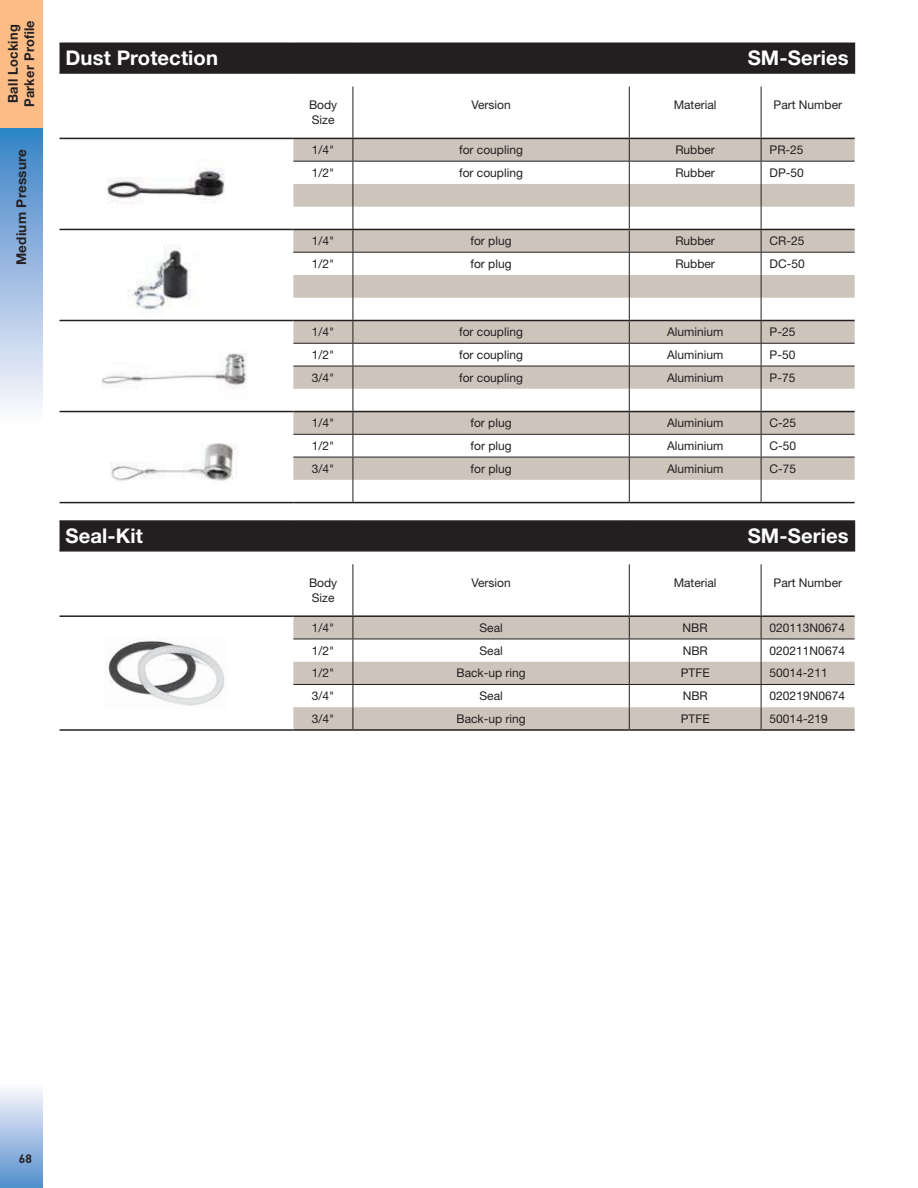
<style>
.page{position:relative;width:918px;height:1188px;background:#fff}
.page>*{position:absolute;margin:0;border:0;box-sizing:border-box;transform-origin:0 0}
.t1{font:700 20.25px "Helvetica Neue LT Std";letter-spacing:.005em;color:#fff}
.t2{font:700 13.5px/16.2px "Helvetica Neue LT Std";letter-spacing:.02em;color:#231f20;text-align:center;scale:.95 1}
.t3{font:700 13.5px "Helvetica Neue LT Std";letter-spacing:.02em;color:#231f20}
.t4{font:12px/15px "Helvetica Neue LT Std";color:#231f20}
.t5{font:700 12px "DINOT";color:#231f20}
</style>
<div class="page">
<div style="left:0;top:128px;width:43px;height:297px;background:linear-gradient(to bottom,#3780c6,#fffcff)"></div>
<div style="left:0;top:0;width:43px;height:128px;background:#fcbc86"></div>
<div style="left:0;top:1082px;width:43px;height:106px;background:linear-gradient(to bottom,#fffcff,#548ecd)"></div>
<svg style="left:60px;top:87px;width:795px;height:415px"></svg>
<hr style="left:60px;top:72px;width:233px;height:2px;background:#231f20">
<hr style="left:293px;top:72px;width:60px;height:2px;background:#231f20">
<hr style="left:353px;top:72px;width:502px;height:2px;background:#231f20">
<hr style="left:60px;top:229px;width:233px;height:1px;background:#231f20">
<hr style="left:60px;top:320px;width:233px;height:1px;background:#231f20">
<hr style="left:60px;top:411px;width:233px;height:1px;background:#231f20">
<div style="left:60px;top:43px;width:795px;height:30px;background:#231f20"></div>
<hr style="left:60px;top:502px;width:233px;height:1px;background:#231f20">
<hr style="left:60px;top:138px;width:233px;height:1px;background:#231f20">
<hr style="left:353px;top:87px;width:1px;height:51px;background:#231f20">
<hr style="left:629px;top:87px;width:1px;height:51px;background:#231f20">
<hr style="left:761px;top:87px;width:1px;height:51px;background:#231f20">
<hr style="left:293px;top:502px;width:60px;height:1px;background:#231f20">
<hr style="left:353px;top:502px;width:276px;height:1px;background:#231f20">
<hr style="left:629px;top:502px;width:132px;height:1px;background:#231f20">
<svg style="left:293px;top:138px;width:562px;height:364px"></svg>
<hr style="left:761px;top:502px;width:94px;height:1px;background:#231f20">
<svg style="left:108px;top:564px;width:653px;height:142px"></svg>
<hr style="left:60px;top:520px;width:233px;height:2px;background:#231f20">
<hr style="left:293px;top:520px;width:60px;height:2px;background:#231f20">
<hr style="left:353px;top:520px;width:408px;height:2px;background:#231f20">
<hr style="left:761px;top:520px;width:94px;height:2px;background:#231f20">
<div style="left:60px;top:521px;width:795px;height:31px;background:#231f20"></div>
<hr style="left:60px;top:729px;width:233px;height:2px;background:#231f20">
<hr style="left:60px;top:615px;width:233px;height:2px;background:#231f20">
<hr style="left:353px;top:564px;width:1px;height:51px;background:#231f20">
<hr style="left:629px;top:564px;width:1px;height:51px;background:#231f20">
<hr style="left:761px;top:564px;width:1px;height:51px;background:#231f20">
<hr style="left:293px;top:615px;width:60px;height:2px;background:#231f20">
<hr style="left:353px;top:615px;width:276px;height:2px;background:#231f20">
<hr style="left:629px;top:615px;width:132px;height:2px;background:#231f20">
<hr style="left:761px;top:615px;width:94px;height:2px;background:#231f20">
<hr style="left:293px;top:729px;width:60px;height:2px;background:#231f20">
<hr style="left:353px;top:729px;width:276px;height:2px;background:#231f20">
<hr style="left:629px;top:729px;width:132px;height:2px;background:#231f20">
<svg style="left:293px;top:616px;width:562px;height:114px"></svg>
<hr style="left:761px;top:729px;width:94px;height:2px;background:#231f20">
<p class="t2" style="left:6px;top:107px;width:93px;rotate:-90deg">Ball Locking<br>Parker Profile</p>
<p class="t3" style="left:16px;top:265px;width:118px;rotate:-90deg">Medium Pressure</p>
<h1 class="t1" style="left:66px;top:51px;width:154px">Dust Protection</h1>
<h1 class="t1" style="left:748px;top:51px;width:102px">SM-Series</h1>
<p class="t4" style="left:309px;top:98px;width:30px">Body<br>Size</p>
<p class="t4" style="left:471px;top:98px;width:41px">Version</p>
<p class="t4" style="left:674px;top:98px;width:44px">Material</p>
<p class="t4" style="left:774px;top:98px;width:70px">Part Number</p>
<p class="t4" style="left:312px;top:143px;width:24px">1/4"</p>
<p class="t4" style="left:459px;top:143px;width:65px">for coupling</p>
<p class="t4" style="left:675px;top:143px;width:41px">Rubber</p>
<p class="t4" style="left:770px;top:143px;width:36px">PR-25</p>
<p class="t4" style="left:312px;top:166px;width:24px">1/2"</p>
<p class="t4" style="left:459px;top:166px;width:65px">for coupling</p>
<p class="t4" style="left:675px;top:166px;width:41px">Rubber</p>
<p class="t4" style="left:770px;top:166px;width:36px">DP-50</p>
<p class="t4" style="left:312px;top:234px;width:24px">1/4"</p>
<p class="t4" style="left:471px;top:234px;width:43px">for plug</p>
<p class="t4" style="left:675px;top:234px;width:41px">Rubber</p>
<p class="t4" style="left:770px;top:234px;width:36px">CR-25</p>
<p class="t4" style="left:312px;top:257px;width:24px">1/2"</p>
<p class="t4" style="left:471px;top:257px;width:43px">for plug</p>
<p class="t4" style="left:675px;top:257px;width:41px">Rubber</p>
<p class="t4" style="left:770px;top:257px;width:37px">DC-50</p>
<p class="t4" style="left:312px;top:325px;width:24px">1/4"</p>
<p class="t4" style="left:459px;top:325px;width:65px">for coupling</p>
<p class="t4" style="left:667px;top:325px;width:58px">Aluminium</p>
<p class="t4" style="left:770px;top:325px;width:27px">P-25</p>
<p class="t4" style="left:312px;top:348px;width:24px">1/2"</p>
<p class="t4" style="left:459px;top:348px;width:65px">for coupling</p>
<p class="t4" style="left:667px;top:348px;width:58px">Aluminium</p>
<p class="t4" style="left:770px;top:348px;width:27px">P-50</p>
<p class="t4" style="left:312px;top:371px;width:24px">3/4"</p>
<p class="t4" style="left:459px;top:371px;width:65px">for coupling</p>
<p class="t4" style="left:667px;top:371px;width:58px">Aluminium</p>
<p class="t4" style="left:770px;top:371px;width:27px">P-75</p>
<p class="t4" style="left:312px;top:416px;width:24px">1/4"</p>
<p class="t4" style="left:471px;top:416px;width:43px">for plug</p>
<p class="t4" style="left:667px;top:416px;width:58px">Aluminium</p>
<p class="t4" style="left:770px;top:416px;width:28px">C-25</p>
<p class="t4" style="left:312px;top:439px;width:24px">1/2"</p>
<p class="t4" style="left:471px;top:439px;width:43px">for plug</p>
<p class="t4" style="left:667px;top:439px;width:58px">Aluminium</p>
<p class="t4" style="left:770px;top:439px;width:28px">C-50</p>
<p class="t4" style="left:312px;top:462px;width:24px">3/4"</p>
<p class="t4" style="left:471px;top:462px;width:43px">for plug</p>
<p class="t4" style="left:667px;top:462px;width:58px">Aluminium</p>
<p class="t4" style="left:770px;top:462px;width:28px">C-75</p>
<h1 class="t1" style="left:66px;top:529px;width:79px">Seal-Kit</h1>
<h1 class="t1" style="left:748px;top:529px;width:102px">SM-Series</h1>
<p class="t4" style="left:309px;top:576px;width:30px">Body<br>Size</p>
<p class="t4" style="left:471px;top:576px;width:41px">Version</p>
<p class="t4" style="left:674px;top:576px;width:44px">Material</p>
<p class="t4" style="left:774px;top:576px;width:70px">Part Number</p>
<p class="t4" style="left:312px;top:621px;width:24px">1/4"</p>
<p class="t4" style="left:479px;top:621px;width:25px">Seal</p>
<p class="t4" style="left:683px;top:621px;width:27px">NBR</p>
<p class="t4" style="left:770px;top:621px;width:77px">020113N0674</p>
<p class="t4" style="left:312px;top:644px;width:24px">1/2"</p>
<p class="t4" style="left:479px;top:644px;width:25px">Seal</p>
<p class="t4" style="left:683px;top:644px;width:27px">NBR</p>
<p class="t4" style="left:770px;top:644px;width:77px">020211N0674</p>
<p class="t4" style="left:312px;top:667px;width:24px">1/2"</p>
<p class="t4" style="left:456px;top:667px;width:71px">Back-up ring</p>
<p class="t4" style="left:681px;top:667px;width:30px">PTFE</p>
<p class="t4" style="left:770px;top:667px;width:60px">50014-211</p>
<p class="t4" style="left:312px;top:689px;width:24px">3/4"</p>
<p class="t4" style="left:479px;top:689px;width:25px">Seal</p>
<p class="t4" style="left:683px;top:689px;width:27px">NBR</p>
<p class="t4" style="left:770px;top:689px;width:77px">020219N0674</p>
<p class="t4" style="left:312px;top:712px;width:24px">3/4"</p>
<p class="t4" style="left:456px;top:712px;width:71px">Back-up ring</p>
<p class="t4" style="left:681px;top:712px;width:30px">PTFE</p>
<p class="t4" style="left:770px;top:712px;width:60px">50014-219</p>
<p class="t5" style="left:19px;top:1152px;width:15px">68</p>
</div>
